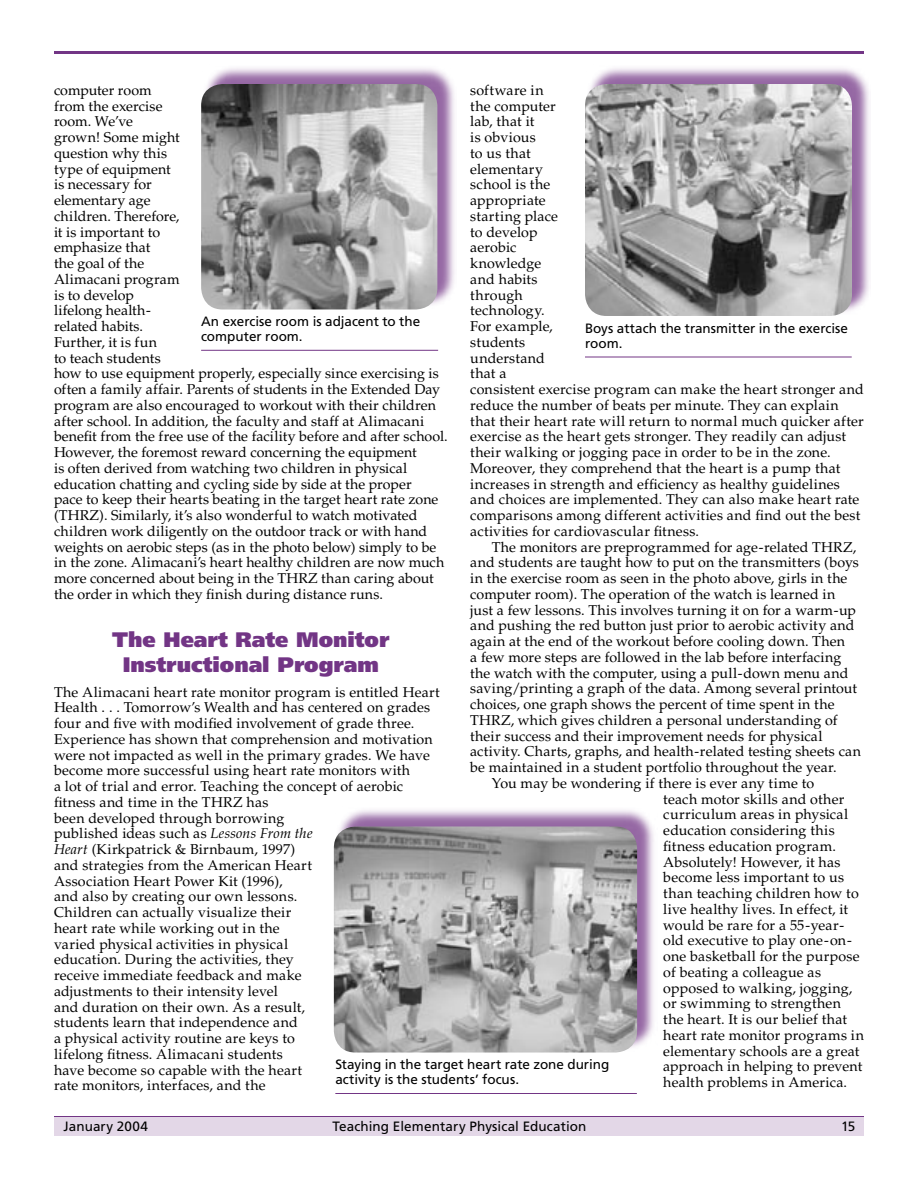
<style>
.page{position:relative;width:918px;height:1188px;background:#fff}
.page>*{position:absolute;margin:0;border:0;box-sizing:border-box;transform-origin:0 0}
.t1{font:900 21px/25.2px "Frutiger";color:#723585;text-align:center}
.t2{font:14.25px/15.8px "Palatino";letter-spacing:.01em;color:#000}
.t3{font:13.5px/15px "Frutiger";color:#000}
.s1{font-style:italic}
</style>
<div class="page">
<hr style="left:54px;top:1116px;width:810px;height:2px;background:#723585">
<hr style="left:54px;top:51px;width:810px;height:3px;background:#723585">
<div style="left:54px;top:1117px;width:810px;height:19px;background:#e3d7e7"></div>
<div style="left:202px;top:64px;width:255px;height:245px;background:#723585;opacity:.75"></div>
<img style="left:201px;top:84px;width:236px;height:226px">
<hr style="left:201px;top:350px;width:237px;height:1px;background:#723585">
<div style="left:335px;top:807px;width:323px;height:245px;background:#723585;opacity:.75"></div>
<img style="left:334px;top:826px;width:303px;height:227px">
<hr style="left:335px;top:1093px;width:302px;height:1px;background:#723585">
<div style="left:586px;top:64px;width:285px;height:251px;background:#723585;opacity:.75"></div>
<img style="left:585px;top:84px;width:267px;height:232px">
<hr style="left:585px;top:357px;width:267px;height:1px;background:#723585">
<p class="t2" style="left:470px;top:82px;width:395px">software in<br>the computer<br>lab, that it<br>is obvious<br>to us that<br>elementary<br>school is the<br>appropriate<br>starting place<br>to develop<br>aerobic<br>knowledge<br>and habits<br>through<br>technology.<br>For example,<br>students<br>understand<br>that a<br>consistent exercise program can make the heart stronger and reduce the number of beats per minute. They can explain that their heart rate will return to normal much quicker after exercise as the heart gets stronger. They readily can adjust their walking or jogging pace in order to be in the zone.<br>Moreover, they comprehend that the heart is a pump that increases in strength and efficiency as healthy guidelines and choices are implemented. They can also make heart rate comparisons among different activities and find out the best activities for cardiovascular fitness.</p>
<p class="t2" style="left:492px;top:539px;width:366px">The monitors are preprogrammed for age-related THRZ,</p>
<p class="t2" style="left:470px;top:555px;width:390px">and students are taught how to put on the transmitters (boys</p>
<p class="t2" style="left:470px;top:571px;width:379px">in the exercise room as seen in the photo above, girls in the</p>
<p class="t2" style="left:470px;top:586px;width:367px">computer room). The operation of the watch is learned in</p>
<p class="t2" style="left:470px;top:602px;width:387px">just a few lessons. This involves turning it on for a warm-up</p>
<p class="t2" style="left:470px;top:618px;width:386px">and pushing the red button just prior to aerobic activity and</p>
<p class="t2" style="left:470px;top:634px;width:376px">again at the end of the workout before cooling down. Then</p>
<p class="t2" style="left:470px;top:649px;width:373px">a few more steps are followed in the lab before interfacing</p>
<p class="t2" style="left:470px;top:665px;width:380px">the watch with the computer, using a pull-down menu and</p>
<p class="t2" style="left:470px;top:681px;width:388px">saving/printing a graph of the data. Among several printout</p>
<p class="t2" style="left:470px;top:697px;width:366px">choices, one graph shows the percent of time spent in the</p>
<p class="t2" style="left:470px;top:712px;width:369px">THRZ, which gives children a personal understanding of</p>
<p class="t2" style="left:470px;top:728px;width:354px">their success and their improvement needs for physical</p>
<p class="t2" style="left:470px;top:744px;width:392px">activity. Charts, graphs, and health-related testing sheets can</p>
<p class="t2" style="left:470px;top:760px;width:368px">be maintained in a student portfolio throughout the year.</p>
<p class="t2" style="left:492px;top:775px;width:324px">You may be wondering if there is ever any time to</p>
<p class="t2" style="left:663px;top:791px;width:183px">teach motor skills and other</p>
<p class="t2" style="left:663px;top:807px;width:186px">curriculum areas in physical</p>
<p class="t2" style="left:663px;top:823px;width:173px">education considering this</p>
<p class="t2" style="left:663px;top:838px;width:174px">fitness education program.</p>
<p class="t2" style="left:663px;top:854px;width:179px">Absolutely! However, it has</p>
<p class="t2" style="left:663px;top:870px;width:182px">become less important to us</p>
<p class="t2" style="left:663px;top:886px;width:197px">than teaching children how to</p>
<p class="t2" style="left:663px;top:901px;width:186px">live healthy lives. In effect, it</p>
<p class="t2" style="left:663px;top:917px;width:182px">would be rare for a 55-year-</p>
<p class="t2" style="left:663px;top:933px;width:190px">old executive to play one-on-</p>
<p class="t2" style="left:663px;top:949px;width:198px">one basketball for the purpose</p>
<p class="t2" style="left:663px;top:964px;width:159px">of beating a colleague as</p>
<p class="t2" style="left:663px;top:980px;width:191px">opposed to walking, jogging,</p>
<p class="t2" style="left:663px;top:996px;width:179px">or swimming to strengthen</p>
<p class="t2" style="left:663px;top:1012px;width:185px">the heart. It is our belief that</p>
<p class="t2" style="left:663px;top:1027px;width:202px">heart rate monitor programs in</p>
<p class="t2" style="left:663px;top:1043px;width:198px">elementary schools are a great</p>
<p class="t2" style="left:663px;top:1059px;width:201px">approach in helping to prevent</p>
<p class="t2" style="left:663px;top:1075px;width:185px">health problems in America.</p>
<p class="t2" style="left:54px;top:82px;width:395px">computer room<br>from the exercise<br>room. We’ve<br>grown! Some might<br>question why this<br>type of equipment<br>is necessary for<br>elementary age<br>children. Therefore,<br>it is important to<br>emphasize that<br>the goal of the<br>Alimacani program<br>is to develop<br>lifelong health-<br>related habits.<br>Further, it is fun<br>to teach students<br>how to use equipment properly, especially since exercising is often a family affair. Parents of students in the Extended Day program are also encouraged to workout with their children after school. In addition, the faculty and staff at Alimacani benefit from the free use of the facility before and after school.<br>However, the foremost reward concerning the equipment<br>is often derived from watching two children in physical education chatting and cycling side by side at the proper<br>pace to keep their hearts beating in the target heart rate zone (THRZ). Similarly, it’s also wonderful to watch motivated children work diligently on the outdoor track or with hand weights on aerobic steps (as in the photo below) simply to be in the zone. Alimacani’s heart healthy children are now much more concerned about being in the THRZ than caring about the order in which they finish during distance runs.</p>
<h1 class="t1" style="left:112px;top:627px;width:279px">The Heart Rate Monitor<br>Instructional Program</h1>
<p class="t2" style="left:54px;top:684px;width:387px">The Alimacani heart rate monitor program is entitled Heart Health . . . Tomorrow’s Wealth and has centered on grades four and five with modified involvement of grade three.<br>Experience has shown that comprehension and motivation were not impacted as well in the primary grades. We have become more successful using heart rate monitors with<br>a lot of trial and error. Teaching the concept of aerobic fitness and time in the THRZ has<br>been developed through borrowing<br>published ideas such as <span class="s1">Lessons From the<br>Heart</span> (Kirkpatrick &amp; Birnbaum, 1997)<br>and strategies from the American Heart<br>Association Heart Power Kit (1996),<br>and also by creating our own lessons.<br>Children can actually visualize their<br>heart rate while working out in the<br>varied physical activities in physical<br>education. During the activities, they<br>receive immediate feedback and make<br>adjustments to their intensity level<br>and duration on their own. As a result,<br>students learn that independence and<br>a physical activity routine are keys to<br>lifelong fitness. Alimacani students<br>have become so capable with the heart<br>rate monitors, interfaces, and the</p>
<p class="t3" style="left:201px;top:314px;width:221px">An exercise room is adjacent to the computer room.</p>
<p class="t3" style="left:585px;top:321px;width:265px">Boys attach the transmitter in the exercise room.</p>
<p class="t3" style="left:335px;top:1057px;width:275px">Staying in the target heart rate zone during activity is the students’ focus.</p>
<p class="t3" style="left:63px;top:1119px;width:86px">January 2004</p>
<p class="t3" style="left:332px;top:1119px;width:256px">Teaching Elementary Physical Education</p>
<p class="t3" style="left:841px;top:1119px;width:16px">15</p>
</div>
